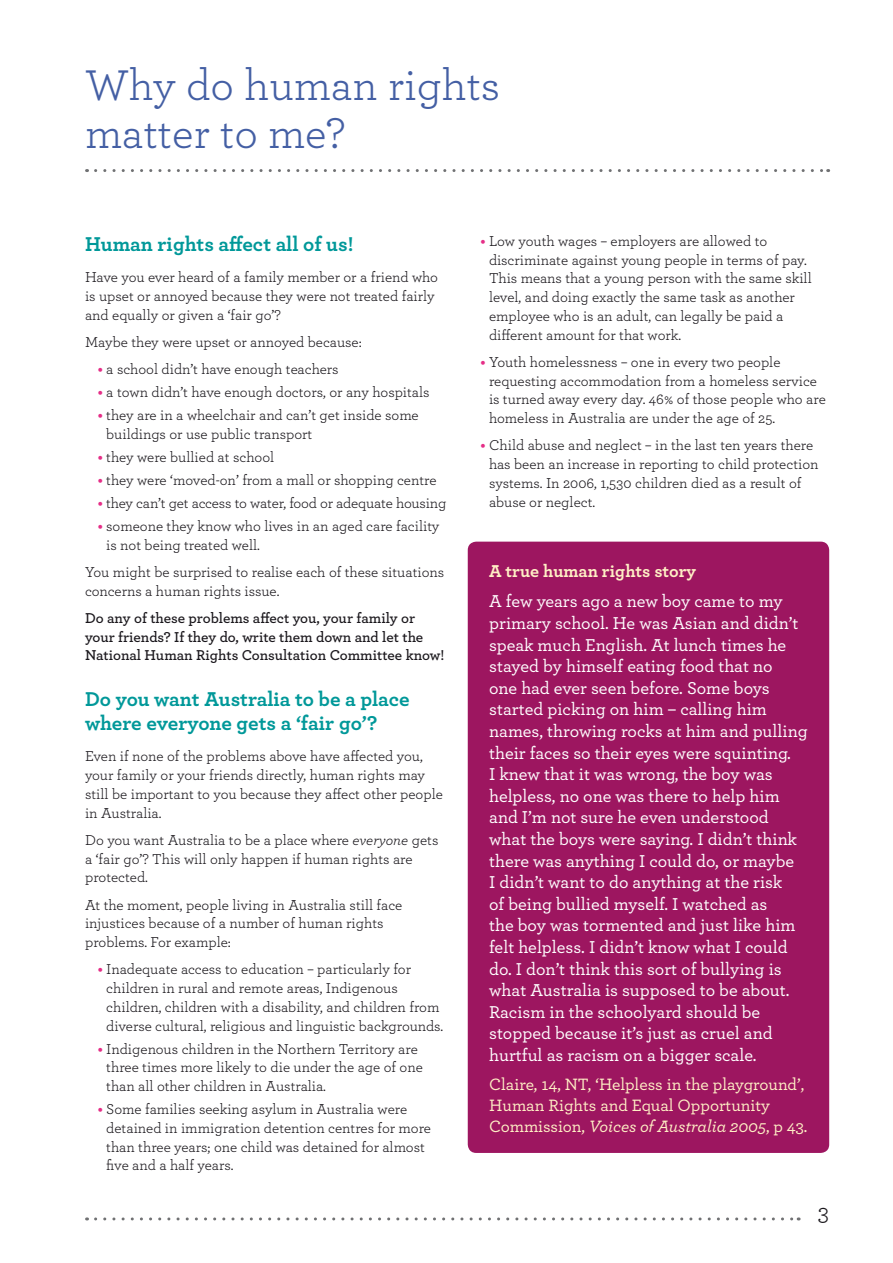
<style>
.page{position:relative;width:893px;height:1263px;background:#fff}
.page>*{position:absolute;margin:0;border:0;box-sizing:border-box;transform-origin:0 0}
.t1{font:45px/48px "Archer";color:#445fa4}
.t2{font:24px "Archer";color:#1a171c}
.t3{font:700 21px/24px "Archer";color:#009899}
.t4{font:500 18px/21.6px "Archer";color:#fff}
.t5{font:700 18px "Archer";color:#ffefc5}
.t6{font:500 17.25px/20.7px "Archer";color:#ffefc5}
.t7{font:15px/18.8px "Archer";color:#1a171c}
.t8{font:600 15px/18.8px "Archer";color:#1a171c}
.s1{font-weight:700;color:#e52e87}
.s2{font-style:italic}
</style>
<div class="page">
<div style="left:468px;top:542px;width:361px;height:611px;background:#9d1660;border-radius:9px"></div>
<svg style="left:96px;top:169px;width:733px;height:3px"></svg>
<svg style="left:96px;top:1217px;width:703px;height:3px"></svg>
<h1 class="t1" style="left:85px;top:59px;width:417px">Why do human rights matter to me?</h1>
<h3 class="t3" style="left:85px;top:230px;width:270px">Human rights affect all of us!</h3>
<p class="t7" style="left:85px;top:267px;width:355px">Have you ever heard of a family member or a friend who is upset or annoyed because they were not treated fairly and equally or given a ‘fair go’?</p>
<p class="t7" style="left:85px;top:332px;width:278px">Maybe they were upset or annoyed because:</p>
<p class="t7" style="left:98px;top:359px;width:242px"><span class="s1">•</span> a school didn’t have enough teachers</p>
<p class="t7" style="left:98px;top:382px;width:333px"><span class="s1">•</span> a town didn’t have enough doctors, or any hospitals</p>
<p class="t7" style="left:106px;top:405px;width:314px;text-indent:-9px"><span class="s1">•</span> they are in a wheelchair and can’t get inside some buildings or use public transport</p>
<p class="t7" style="left:98px;top:447px;width:178px"><span class="s1">•</span> they were bullied at school</p>
<p class="t7" style="left:98px;top:470px;width:340px"><span class="s1">•</span> they were ‘moved-on’ from a mall or shopping centre</p>
<p class="t7" style="left:98px;top:493px;width:350px"><span class="s1">•</span> they can’t get access to water, food or adequate housing</p>
<p class="t7" style="left:106px;top:516px;width:335px;text-indent:-9px"><span class="s1">•</span> someone they know who lives in an aged care facility is not being treated well.</p>
<p class="t7" style="left:85px;top:562px;width:361px">You might be surprised to realise each of these situations concerns a human rights issue.</p>
<p class="t8" style="left:85px;top:608px;width:361px">Do any of these problems affect you, your family or your friends? If they do, write them down and let the<br>National Human Rights Consultation Committee know!</p>
<h3 class="t3" style="left:85px;top:685px;width:326px">Do you want Australia to be a place where everyone gets a ‘fair go’?</h3>
<p class="t7" style="left:85px;top:746px;width:359px">Even if none of the problems above have affected you, your family or your friends directly, human rights may still be important to you because they affect other people in Australia.</p>
<p class="t7" style="left:85px;top:830px;width:355px">Do you want Australia to be a place where <span class="s2">everyone</span> gets a ‘fair go’? This will only happen if human rights are protected.</p>
<p class="t7" style="left:85px;top:894px;width:319px">At the moment, people living in Australia still face injustices because of a number of human rights problems. For example:</p>
<p class="t7" style="left:106px;top:959px;width:339px;text-indent:-9px"><span class="s1">•</span> Inadequate access to education – particularly for children in rural and remote areas, Indigenous children, children with a disability, and children from diverse cultural, religious and linguistic backgrounds.</p>
<p class="t7" style="left:106px;top:1038px;width:318px;text-indent:-9px"><span class="s1">•</span> Indigenous children in the Northern Territory are three times more likely to die under the age of one than all other children in Australia.</p>
<p class="t7" style="left:106px;top:1099px;width:326px;text-indent:-9px"><span class="s1">•</span> Some families seeking asylum in Australia were detained in immigration detention centres for more than three years; one child was detained for almost five and a half years.</p>
<p class="t7" style="left:489px;top:231px;width:324px;text-indent:-9px"><span class="s1">•</span> Low youth wages – employers are allowed to discriminate against young people in terms of pay.<br>This means that a young person with the same skill level, and doing exactly the same task as another employee who is an adult, can legally be paid a different amount for that work.</p>
<p class="t7" style="left:489px;top:352px;width:338px;text-indent:-9px"><span class="s1">•</span> Youth homelessness – one in every two people requesting accommodation from a homeless service is turned away every day. 46% of those people who are homeless in Australia are under the age of 25.</p>
<p class="t7" style="left:489px;top:435px;width:331px;text-indent:-9px"><span class="s1">•</span> Child abuse and neglect – in the last ten years there has been an increase in reporting to child protection systems. In 2006, 1,530 children died as a result of abuse or neglect.</p>
<p class="t5" style="left:489px;top:557px;width:208px">A true human rights story</p>
<p class="t4" style="left:489px;top:590px;width:320px">A few years ago a new boy came to my primary school. He was Asian and didn’t speak much English. At lunch times he stayed by himself eating food that no<br>one had ever seen before. Some boys started picking on him – calling him names, throwing rocks at him and pulling their faces so their eyes were squinting.<br>I knew that it was wrong, the boy was helpless, no one was there to help him and I’m not sure he even understood what the boys were saying. I didn’t think there was anything I could do, or maybe<br>I didn’t want to do anything at the risk<br>of being bullied myself. I watched as<br>the boy was tormented and just like him felt helpless. I didn’t know what I could do. I don’t think this sort of bullying is what Australia is supposed to be about.<br>Racism in the schoolyard should be stopped because it’s just as cruel and hurtful as racism on a bigger scale.</p>
<p class="t6" style="left:489px;top:1073px;width:320px">Claire, 14, NT, ‘Helpless in the playground’,<br>Human Rights and Equal Opportunity<br>Commission, <span class="s2">Voices of Australia 2005</span>, p 43.</p>
<h2 class="t2" style="left:817px;top:1196px;width:13px">3</h2>
</div>
